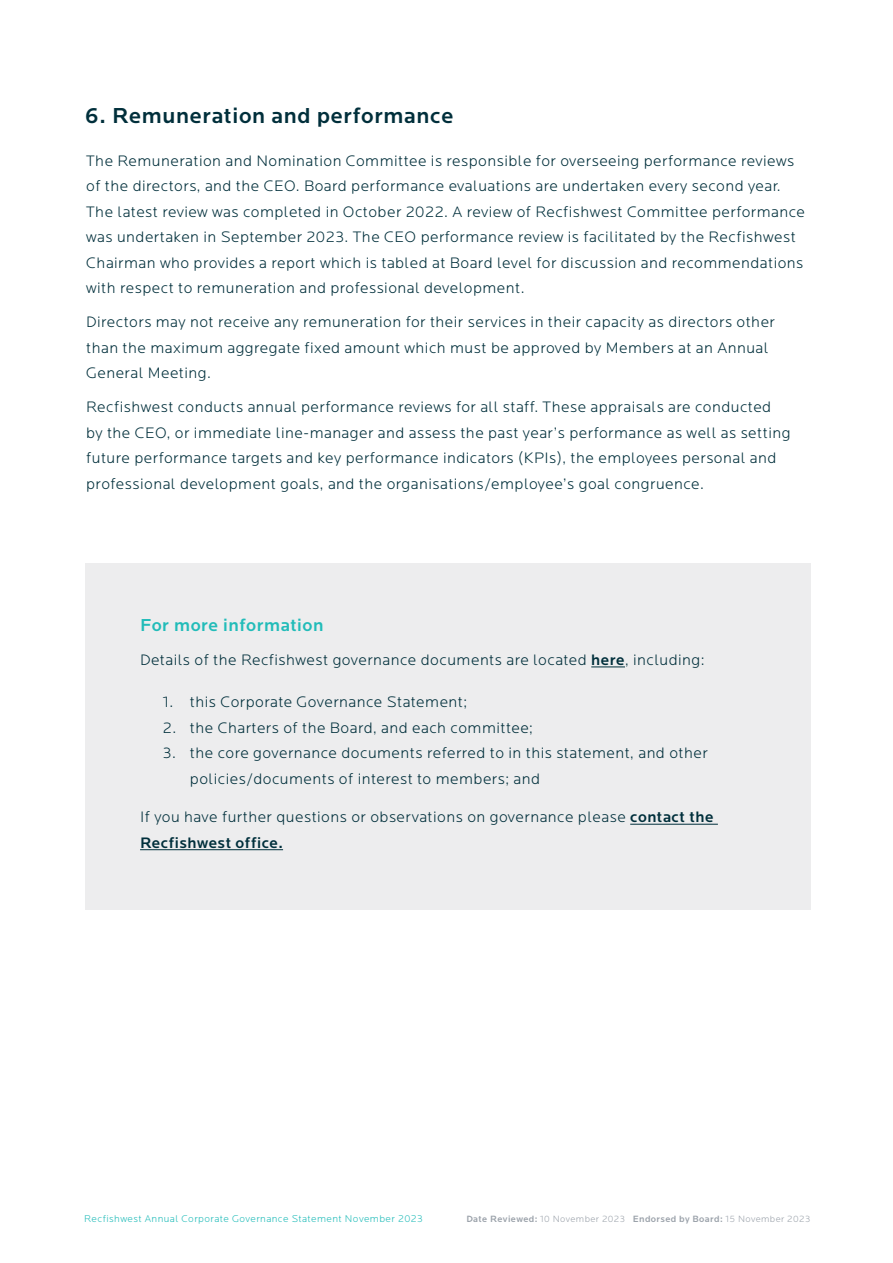
<style>
.page{position:relative;width:893px;height:1263px;background:#fff}
.page>*{position:absolute;margin:0;border:0;box-sizing:border-box;transform-origin:0 0}
.t1{font:500 22.5px "Locator";letter-spacing:.03em;color:#002f3b}
.t2{font:500 18px "Locator";letter-spacing:.03em;color:#22bcb9}
.t3{font:300 15.75px/25.5px "Locator";letter-spacing:.03em;color:#002f3b}
.t4{font:300 10.2px "Locator";letter-spacing:.04em;color:#22bcb9}
.t5{font:500 9.45px "Locator";letter-spacing:.04em;color:#9ba2aa}
.s1{font-weight:500}
.s2{font-weight:300}
</style>
<div class="page">
<div style="left:85px;top:563px;width:725px;height:347px;background:#ededee"></div>
<hr style="left:591px;top:667px;width:34px;height:1px;background:#002f3b">
<hr style="left:630px;top:824px;width:88px;height:1px;background:#002f3b">
<hr style="left:140px;top:849px;width:143px;height:1px;background:#002f3b">
<h1 class="t1" style="left:85px;top:103px;width:370px">6. Remuneration and performance</h1>
<p class="t3" style="left:86px;top:148px;width:720px">The Remuneration and Nomination Committee is responsible for overseeing performance reviews of the directors, and the CEO. Board performance evaluations are undertaken every second year.<br>The latest review was completed in October 2022. A review of Recfishwest Committee performance was undertaken in September 2023. The CEO performance review is facilitated by the Recfishwest Chairman who provides a report which is tabled at Board level for discussion and recommendations with respect to remuneration and professional development.</p>
<p class="t3" style="left:86px;top:310px;width:690px">Directors may not receive any remuneration for their services in their capacity as directors other than the maximum aggregate fixed amount which must be approved by Members at an Annual<br>General Meeting.</p>
<p class="t3" style="left:86px;top:395px;width:706px">Recfishwest conducts annual performance reviews for all staff. These appraisals are conducted by the CEO, or immediate line-manager and assess the past year’s performance as well as setting future performance targets and key performance indicators (KPIs), the employees personal and professional development goals, and the organisations/employee’s goal congruence.</p>
<p class="t2" style="left:140px;top:615px;width:185px">For more information</p>
<p class="t3" style="left:140px;top:647px;width:566px">Details of the Recfishwest governance documents are located <span class="s1">here</span>, including:</p>
<p class="t3" style="left:163px;top:690px;width:306px">1. this Corporate Governance Statement;</p>
<p class="t3" style="left:163px;top:715px;width:372px">2. the Charters of the Board, and each committee;</p>
<p class="t3" style="left:190px;top:741px;width:519px;text-indent:-27px">3. the core governance documents referred to in this statement, and other policies/documents of interest to members; and</p>
<p class="t3" style="left:140px;top:805px;width:575px">If you have further questions or observations on governance please <span class="s1">contact the<br>Recfishwest office.</span></p>
<p class="t4" style="left:84px;top:1213px;width:340px">Recfishwest Annual Corporate Governance Statement November 2023</p>
<p class="t5" style="left:466px;top:1213px;width:345px">Date Reviewed: <span class="s2">10 November 2023</span> Endorsed by Board: <span class="s2">15 November 2023</span></p>
</div>
